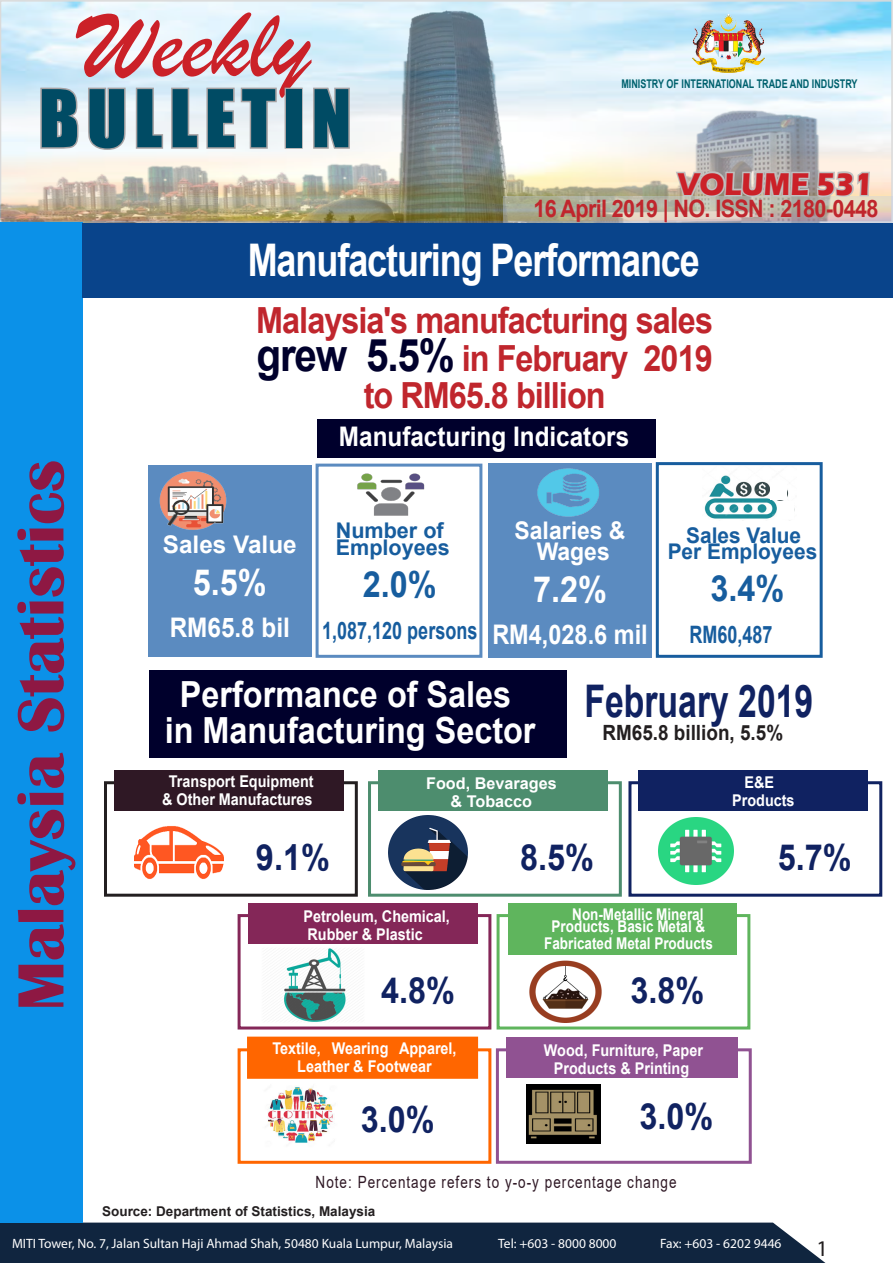
<style>
.page{position:relative;width:893px;height:1263px;background:#fff}
.page>*{position:absolute;margin:0;border:0;box-sizing:border-box;transform-origin:0 0}
.t1{font:102px "Brush Script";color:#cb2128}
.t2{font:73.5px "Impact";letter-spacing:.1em;color:#004b64}
.t3{font:700 67.5px "Britannic";color:#8e1843}
.t4{font:700 45px "Arial";letter-spacing:-.03em;color:#fff;scale:.8 1}
.t5{font:700 45px "Arial";color:#102261;scale:.75 1}
.t6{font:700 36px "Arial";letter-spacing:-.03em;color:#c0262d;scale:.9 1}
.t7{font:700 36px "Arial";color:#fff;scale:.9 1}
.t8{font:700 36px "Arial";color:#102261;scale:.9 1}
.t9{font:700 36px "Arial";color:#175d9e;scale:.9 1}
.t10{font:700 32.4px "Eras ITC";color:#cb2128;scale:.89 1}
.t11{font:700 27px "Arial";color:#fff;scale:.9 1}
.t12{font:700 27px "Arial";color:#fff;scale:.87 1}
.t13{font:700 24.3px "Arial";color:#fff;scale:.94 1}
.t14{font:700 24.3px "Arial";color:#fff}
.t15{font:700 24px "Arial";letter-spacing:-.03em;color:#c0262d;scale:.9 1}
.t16{font:700 24px "Arial";color:#175d9e;scale:.75 1}
.t17{font:22.5px "Myriad Pro";color:#231f20}
.t18{font:700 21.6px "Arial";color:#175d9e}
.t19{font:700 21px "Arial";color:#231f20;scale:.9 1}
.t20{font:16.8px "Arial";letter-spacing:.075em;color:#2f1825;scale:.8 1}
.t21{font:700 16.2px/18px "Arial";color:#fff;text-align:center;scale:.89 1}
.t22{font:700 16.2px "Arial";color:#fff;scale:.83 1}
.t23{font:700 16.2px "Arial";color:#fff}
.t24{font:13.5px "Myriad Pro";color:#fff}
.t25{font:700 13.5px "Arial";color:#231f20}
.t26{font:700 12px "Arial";color:#00616e;scale:.75 1}
.s1{font-size:45px;color:#00002c}
</style>
<div class="page">
<div style="left:0;top:1222px;width:826px;height:41px;background:#10253f"></div>
<img style="left:3px;top:3px;width:887px;height:217px">
<div style="left:0;top:0;width:893px;height:223px;border:2px solid #c0c0c0"></div>
<svg style="left:674px;top:154px;width:198px;height:42px;background:#c3beb8"></svg>
<img style="left:693px;top:14px;width:72px;height:59px">
<svg style="left:39px;top:86px;width:42px;height:64px"></svg>
<svg style="left:87px;top:86px;width:40px;height:66px"></svg>
<svg style="left:134px;top:86px;width:144px;height:64px"></svg>
<div style="left:285px;top:88px;width:18px;height:61px;border:3px solid #a7a2a3"></div>
<svg style="left:312px;top:86px;width:39px;height:64px"></svg>
<svg style="left:503px;top:196px;width:390px;height:27px;background:#bdb8aa"></svg>
<div style="left:0;top:222px;width:83px;height:1000px;background:#0b91e8"></div>
<div style="left:83px;top:223px;width:810px;height:75px;background:#09448b"></div>
<div style="left:317px;top:419px;width:338px;height:39px;background:#00002c"></div>
<div style="left:148px;top:465px;width:164px;height:191px;background:#5b8bc0"></div>
<div style="left:488px;top:464px;width:164px;height:194px;background:#5b8bc0"></div>
<div style="left:316px;top:464px;width:166px;height:194px;background:#fff;border:3px solid #5b8bc0"></div>
<div style="left:656px;top:462px;width:167px;height:196px;background:#fff;border:3px solid #175d9e"></div>
<img style="left:159px;top:471px;width:68px;height:59px">
<img style="left:357px;top:473px;width:68px;height:43px">
<img style="left:537px;top:468px;width:62px;height:49px">
<img style="left:704px;top:475px;width:91px;height:44px">
<div style="left:770px;top:482px;width:17px;height:18px;background:#fff"></div>
<div style="left:777px;top:501px;width:16px;height:18px;background:#fff"></div>
<div style="left:150px;top:670px;width:417px;height:87px;background:#00002c"></div>
<img style="left:134px;top:826px;width:90px;height:53px">
<div style="left:104px;top:781px;width:254px;height:116px;border:3px solid #231f20"></div>
<div style="left:114px;top:770px;width:230px;height:41px;background:#2f1825"></div>
<img style="left:284px;top:948px;width:62px;height:74px">
<div style="left:238px;top:914px;width:253px;height:115px;border:3px solid #842758"></div>
<div style="left:248px;top:903px;width:229px;height:41px;background:#842758"></div>
<img style="left:388px;top:815px;width:79px;height:75px">
<div style="left:368px;top:781px;width:254px;height:116px;border:3px solid #4d8d6e"></div>
<div style="left:378px;top:770px;width:230px;height:41px;background:#4d8d6e"></div>
<img style="left:529px;top:960px;width:72px;height:63px">
<div style="left:497px;top:914px;width:253px;height:115px;border:3px solid #5fb55d"></div>
<div style="left:508px;top:903px;width:228px;height:52px;background:#5fb55d"></div>
<img style="left:658px;top:818px;width:75px;height:67px">
<div style="left:628px;top:781px;width:254px;height:116px;border:3px solid #102261"></div>
<div style="left:639px;top:770px;width:229px;height:41px;background:#102261"></div>
<img style="left:527px;top:1085px;width:73px;height:58px">
<div style="left:496px;top:1048px;width:256px;height:116px;border:3px solid #905292"></div>
<div style="left:506px;top:1037px;width:232px;height:41px;background:#905292"></div>
<img style="left:268px;top:1087px;width:65px;height:56px">
<div style="left:238px;top:1048px;width:253px;height:116px;border:3px solid #f60"></div>
<div style="left:247px;top:1036px;width:231px;height:43px;background:#f60;border:2px solid #f60"></div>
<p class="t1" style="left:80px;top:-18px;width:232px">Weekly</p>
<p class="t2" style="left:39px;top:61px;width:314px">BULLETIN</p>
<p class="t26" style="left:621px;top:75px;width:316px">MINISTRY OF INTERNATIONAL TRADE AND INDUSTRY</p>
<p class="t10" style="left:678px;top:165px;width:220px">VOLUME 531</p>
<p class="t15" style="left:533px;top:192px;width:385px">16 April 2019 | NO. ISSN : 2180-0448</p>
<p class="t4" style="left:248px;top:228px;width:567px">Manufacturing Performance</p>
<p class="t3" style="left:3px;top:1010px;width:552px;rotate:-90deg">Malaysia Statistics</p>
<p class="t6" style="left:256px;top:295px;width:509px">Malaysia's manufacturing sales</p>
<p class="t6" style="left:257px;top:333px;width:508px"><span class="s1">grew 5.5%</span> in February 2019</p>
<p class="t6" style="left:364px;top:370px;width:270px">to RM65.8 billion</p>
<p class="t11" style="left:339px;top:418px;width:324px">Manufacturing Indicators</p>
<p class="t14" style="left:163px;top:528px;width:135px">Sales Value</p>
<p class="t7" style="left:193px;top:557px;width:84px">5.5%</p>
<p class="t11" style="left:170px;top:609px;width:135px">RM65.8 bil</p>
<p class="t18" style="left:336px;top:516px;width:109px">Number of</p>
<p class="t18" style="left:336px;top:532px;width:116px">Employees</p>
<p class="t9" style="left:363px;top:559px;width:84px">2.0%</p>
<p class="t16" style="left:322px;top:614px;width:208px">1,087,120 persons</p>
<p class="t13" style="left:514px;top:513px;width:120px">Salaries &amp;</p>
<p class="t13" style="left:537px;top:534px;width:79px">Wages</p>
<p class="t7" style="left:533px;top:563px;width:84px">7.2%</p>
<p class="t12" style="left:492px;top:615px;width:180px">RM4,028.6 mil</p>
<p class="t18" style="left:686px;top:520px;width:116px">Sales Value</p>
<p class="t18" style="left:668px;top:536px;width:151px">Per Employees</p>
<p class="t9" style="left:710px;top:563px;width:84px">3.4%</p>
<p class="t16" style="left:689px;top:618px;width:112px">RM60,487</p>
<p class="t7" style="left:180px;top:669px;width:370px">Performance of Sales</p>
<p class="t7" style="left:165px;top:705px;width:414px">in Manufacturing Sector</p>
<p class="t19" style="left:602px;top:717px;width:202px">RM65.8 billion, 5.5%</p>
<p class="t5" style="left:584px;top:670px;width:307px">February 2019</p>
<p class="t21" style="left:169px;top:773px;width:164px">Transport Equipment</p>
<p class="t21" style="left:162px;top:791px;width:171px">&amp; Other Manufactures</p>
<p class="t23" style="left:426px;top:771px;width:132px">Food, Bevarages</p>
<p class="t23" style="left:451px;top:789px;width:83px">&amp; Tobacco</p>
<p class="t8" style="left:520px;top:832px;width:84px">8.5%</p>
<p class="t22" style="left:572px;top:903px;width:160px">Non-Metallic Mineral</p>
<p class="t22" style="left:552px;top:915px;width:187px">Products, Basic Metal &amp;</p>
<p class="t22" style="left:544px;top:932px;width:205px">Fabricated Metal Products</p>
<p class="t8" style="left:630px;top:964px;width:84px">3.8%</p>
<p class="t8" style="left:256px;top:832px;width:84px">9.1%</p>
<p class="t21" style="left:303px;top:907px;width:166px">Petroleum, Chemical,</p>
<p class="t21" style="left:307px;top:925px;width:131px">Rubber &amp; Plastic</p>
<p class="t8" style="left:381px;top:964px;width:84px">4.8%</p>
<p class="t21" style="left:272px;top:1040px;width:209px">Textile, Wearing Apparel,<br>Leather &amp; Footwear</p>
<p class="t8" style="left:361px;top:1094px;width:84px">3.0%</p>
<p class="t21" style="left:544px;top:1041px;width:180px">Wood, Furniture, Paper</p>
<p class="t21" style="left:554px;top:1059px;width:153px">Products &amp; Printing</p>
<p class="t8" style="left:639px;top:1091px;width:84px">3.0%</p>
<p class="t20" style="left:316px;top:1171px;width:453px">Note: Percentage refers to y-o-y percentage change</p>
<p class="t25" style="left:102px;top:1202px;width:275px">Source: Department of Statistics, Malaysia</p>
<p class="t21" style="left:745px;top:773px;width:35px">E&amp;E</p>
<p class="t21" style="left:732px;top:791px;width:72px">Products</p>
<p class="t8" style="left:778px;top:832px;width:84px">5.7%</p>
<p class="t24" style="left:12px;top:1235px;width:442px">MITI Tower, No. 7, Jalan Sultan Haji Ahmad Shah, 50480 Kuala Lumpur, Malaysia</p>
<p class="t24" style="left:498px;top:1235px;width:120px">Tel: +603 - 8000 8000</p>
<p class="t24" style="left:660px;top:1235px;width:123px">Fax: +603 - 6202 9446</p>
<h3 class="t17" style="left:816px;top:1234px;width:13px">1</h3>
</div>
